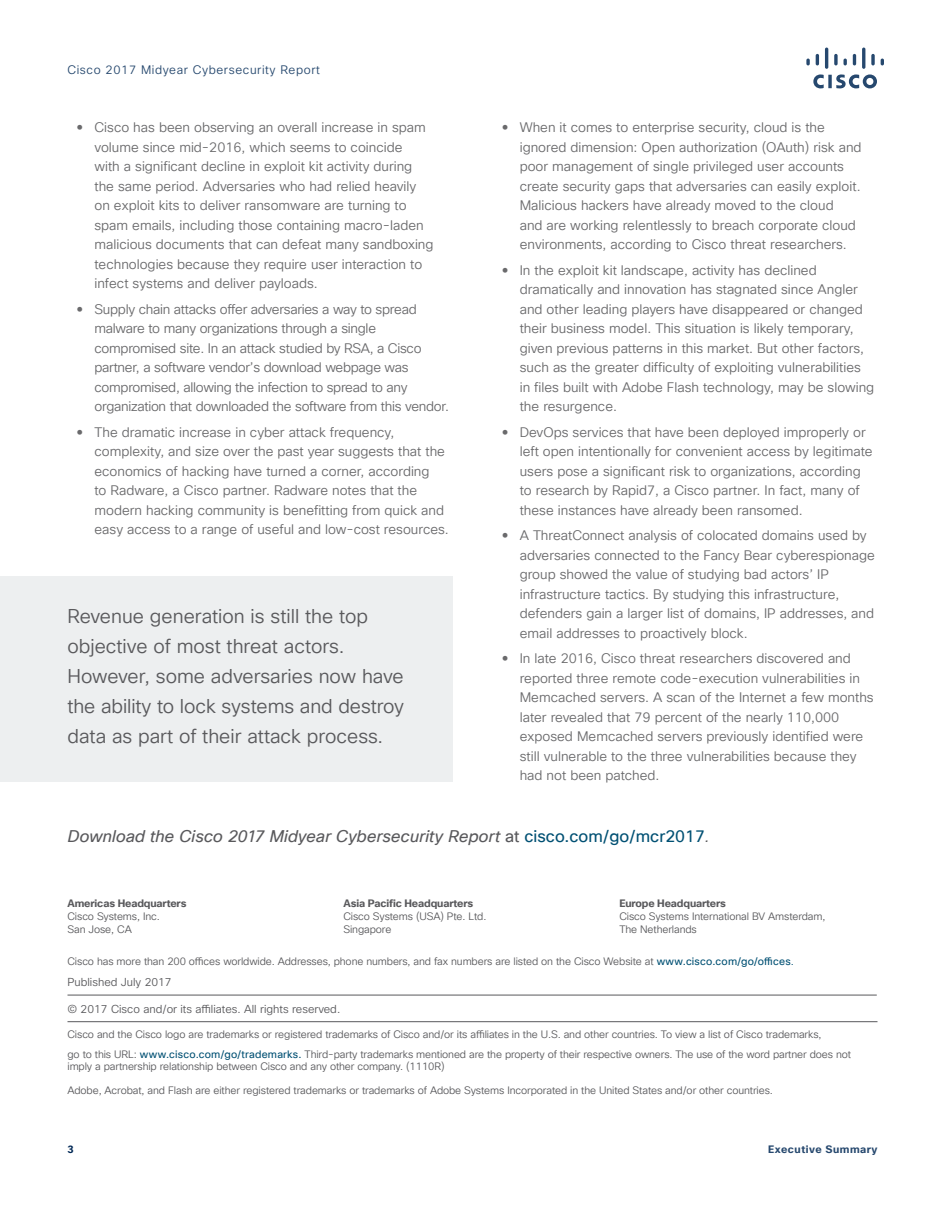
<style>
.page{position:relative;width:945px;height:1215px;background:#fff}
.page>*{position:absolute;margin:0;border:0;box-sizing:border-box;transform-origin:0 0}
.Pullquote{font:19.5px/30px "Cisco Sans TT Light";color:#59595c}
.Body{font:italic 16.5px "Cisco Sans TT";letter-spacing:.005em;color:#59595c}
.t1{font:13.5px/19.5px "Cisco Sans TT Light";color:#6a6a6c}
.t2{font:13.5px/19.5px "Cisco Sans TT Light";letter-spacing:-.02em;color:#6a6a6c}
.t3{font:300 12px "Cisco Sans";letter-spacing:.05em;color:#26486e}
.t4{font:300 11.25px "Cisco Sans";color:#59595c}
.Body-2{font:10.5px/19.5px "Cisco Sans TT Light";letter-spacing:-.01em;color:#59595c}
.Body-3{font:700 10.5px "Cisco Sans TT";letter-spacing:-.01em;color:#59595c}
.t5{font:700 10.5px "Cisco Sans";letter-spacing:.05em;color:#26486e}
.t6{font:700 10.5px "Cisco Sans";color:#002855}
.s1{font-family:"Avenir";font-weight:300}
.s2{font-style:normal}
.s3{font-style:normal;color:#005073}
.s4{font-family:"Cisco Sans TT Light"}
.s5{font-family:"Cisco Sans TT";color:#005073}
.s6{color:#005073}
</style>
<div class="page">
<svg style="left:806px;top:48px;width:78px;height:40px"></svg>
<hr style="left:68px;top:995px;width:809px;height:1px;background:#59595c">
<hr style="left:68px;top:1021px;width:810px;height:1px;background:#59595c">
<div style="left:0;top:576px;width:452px;height:205px;background:#edeff0"></div>
<p class="t3" style="left:68px;top:62px;width:254px">Cisco 2017 Midyear Cybersecurity Report</p>
<p class="t1" style="left:94px;top:118px;width:341px;text-indent:-18px"><span class="s1">•</span> Cisco has been observing an overall increase in spam volume since mid-2016, which seems to coincide<br>with a significant decline in exploit kit activity during the same period. Adversaries who had relied heavily on exploit kits to deliver ransomware are turning to spam emails, including those containing macro-laden malicious documents that can defeat many sandboxing technologies because they require user interaction to infect systems and deliver payloads.</p>
<p class="t2" style="left:94px;top:300px;width:356px;text-indent:-18px"><span class="s1">•</span> Supply chain attacks offer adversaries a way to spread malware to many organizations through a single compromised site. In an attack studied by RSA, a Cisco partner, a software vendor’s download webpage was compromised, allowing the infection to spread to any organization that downloaded the software from this vendor.</p>
<p class="t1" style="left:94px;top:423px;width:356px;text-indent:-18px"><span class="s1">•</span> The dramatic increase in cyber attack frequency, complexity, and size over the past year suggests that the economics of hacking have turned a corner, according<br>to Radware, a Cisco partner. Radware notes that the modern hacking community is benefitting from quick and easy access to a range of useful and low-cost resources.</p>
<p class="Pullquote" style="left:68px;top:602px;width:338px">Revenue generation is still the top objective of most threat actors.<br>However, some adversaries now have the ability to lock systems and destroy data as part of their attack process.</p>
<p class="t1" style="left:520px;top:118px;width:343px;text-indent:-18px"><span class="s1">•</span> When it comes to enterprise security, cloud is the ignored dimension: Open authorization (OAuth) risk and poor management of single privileged user accounts create security gaps that adversaries can easily exploit.<br>Malicious hackers have already moved to the cloud<br>and are working relentlessly to breach corporate cloud environments, according to Cisco threat researchers.</p>
<p class="t1" style="left:520px;top:261px;width:356px;text-indent:-18px"><span class="s1">•</span> In the exploit kit landscape, activity has declined dramatically and innovation has stagnated since Angler and other leading players have disappeared or changed their business model. This situation is likely temporary, given previous patterns in this market. But other factors, such as the greater difficulty of exploiting vulnerabilities in files built with Adobe Flash technology, may be slowing the resurgence.</p>
<p class="t1" style="left:520px;top:423px;width:354px;text-indent:-18px"><span class="s1">•</span> DevOps services that have been deployed improperly or left open intentionally for convenient access by legitimate users pose a significant risk to organizations, according to research by Rapid7, a Cisco partner. In fact, many of these instances have already been ransomed.</p>
<p class="t1" style="left:520px;top:526px;width:357px;text-indent:-18px"><span class="s1">•</span> A ThreatConnect analysis of colocated domains used by adversaries connected to the Fancy Bear cyberespionage group showed the value of studying bad actors’ IP infrastructure tactics. By studying this infrastructure, defenders gain a larger list of domains, IP addresses, and email addresses to proactively block.</p>
<p class="t1" style="left:520px;top:649px;width:355px;text-indent:-18px"><span class="s1">•</span> In late 2016, Cisco threat researchers discovered and reported three remote code-execution vulnerabilities in Memcached servers. A scan of the Internet a few months later revealed that 79 percent of the nearly 110,000 exposed Memcached servers previously identified were still vulnerable to the three vulnerabilities because they had not been patched.</p>
<p class="Body" style="left:68px;top:826px;width:644px">Download the Cisco 2017 Midyear Cybersecurity Report <span class="s2">at</span> <span class="s3">cisco.com/go/mcr2017</span><span class="s4">.</span></p>
<p class="Body-3" style="left:343px;top:897px;width:131px">Asia Pacific Headquarters</p>
<p class="Body-2" style="left:343px;top:907px;width:145px">Cisco Systems (USA) Pte. Ltd.</p>
<p class="Body-2" style="left:343px;top:919px;width:49px">Singapore</p>
<p class="Body-3" style="left:68px;top:897px;width:120px">Americas Headquarters</p>
<p class="Body-2" style="left:68px;top:907px;width:94px">Cisco Systems, Inc.</p>
<p class="Body-2" style="left:68px;top:919px;width:66px">San Jose, CA</p>
<p class="Body-3" style="left:619px;top:897px;width:108px">Europe Headquarters</p>
<p class="Body-2" style="left:619px;top:907px;width:208px">Cisco Systems International BV Amsterdam,</p>
<p class="Body-2" style="left:619px;top:919px;width:79px">The Netherlands</p>
<p class="Body-2" style="left:68px;top:952px;width:728px">Cisco has more than 200 offices worldwide. Addresses, phone numbers, and fax numbers are listed on the Cisco Website at <span class="s5">www.cisco.com/go/offices</span><span class="s6">.</span></p>
<p class="t4" style="left:68px;top:975px;width:106px">Published July 2017</p>
<p class="t4" style="left:68px;top:1002px;width:274px">© 2017 Cisco and/or its affiliates. All rights reserved.</p>
<p class="Body-2" style="left:68px;top:1025px;width:785px">Cisco and the Cisco logo are trademarks or registered trademarks of Cisco and/or its affiliates in the U.S. and other countries. To view a list of Cisco trademarks,<br>go to this URL: <span class="s5">www.cisco.com/go/trademarks.</span> Third-party trademarks mentioned are the property of their respective owners. The use of the word partner does not</p>
<p class="Body-2" style="left:68px;top:1057px;width:379px">imply a partnership relationship between Cisco and any other company. (1110R)</p>
<p class="Body-2" style="left:68px;top:1081px;width:707px">Adobe, Acrobat, and Flash are either registered trademarks or trademarks of Adobe Systems Incorporated in the United States and/or other countries.</p>
<p class="t6" style="left:68px;top:1142px;width:8px">3</p>
<p class="t5" style="left:768px;top:1142px;width:111px">Executive Summary</p>
</div>
